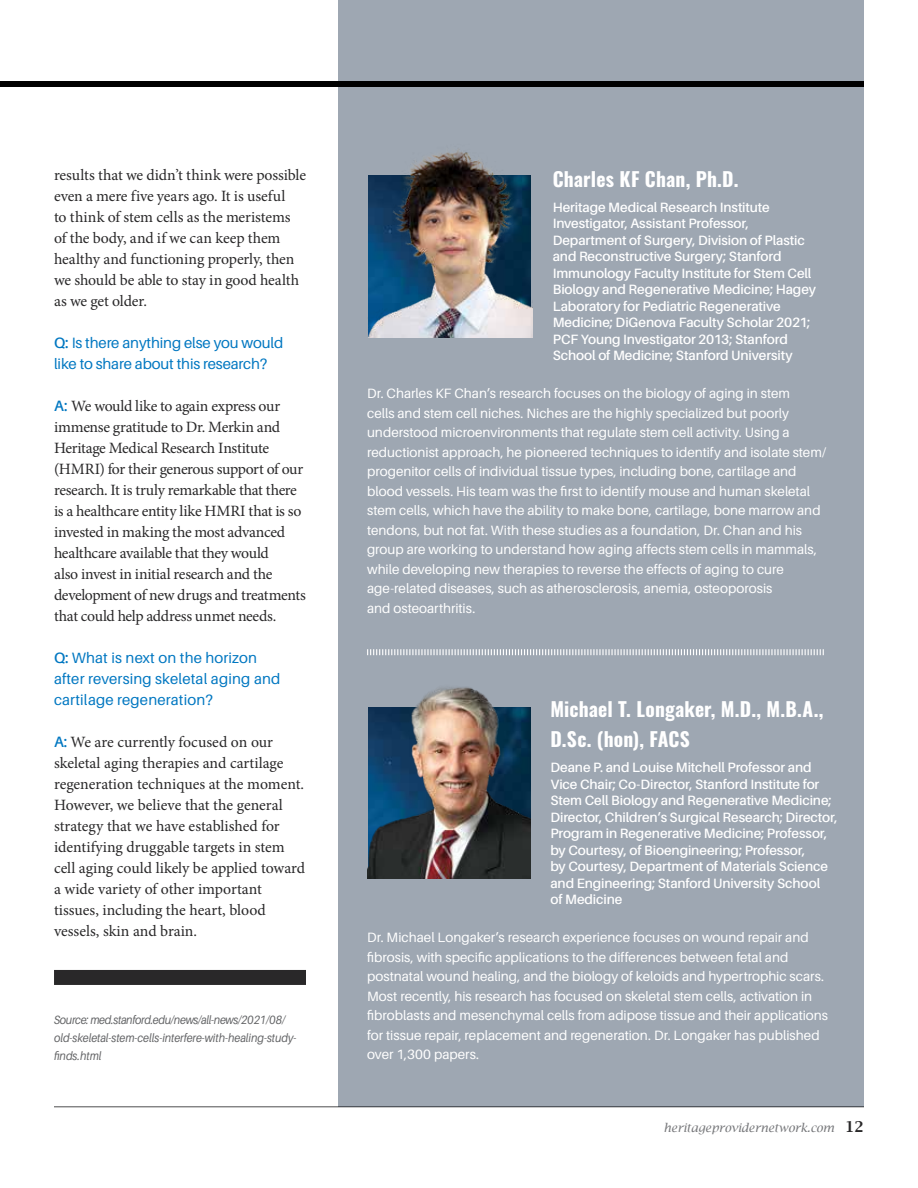
<style>
.page{position:relative;width:918px;height:1188px;background:#fff}
.page>*{position:absolute;margin:0;border:0;box-sizing:border-box;transform-origin:0 0}
.t1{font:19.5px/30px "Oswald";letter-spacing:.005em;color:#fff}
.t2{font:15.75px/21px "Minion Pro";letter-spacing:-.01em;color:#292829}
.t3{font:15px/21px "Aileron";letter-spacing:.01em;color:#0077c1}
.t4{font:15px/21px "Aileron";letter-spacing:-.01em;color:#0077c1}
.t5{font:13.5px/19.5px "Aileron";color:#fff}
.t6{font:600 13.5px/16.5px "Aileron";letter-spacing:-.005em;color:#fff}
.t7{font:italic 12px/18px "Aileron";color:#636466;scale:.9 1}
.t8{font:italic 12px "Lucida Bright";color:#77787b}
.s1{font-weight:600}
.s2{font-family:"Aileron";font-weight:600;font-size:15px;color:#0077c1}
.s3{font-weight:600;font-style:normal;font-size:15px;color:#292829}
</style>
<div class="page">
<hr style="left:54px;top:1107px;width:810px;height:1px;background:#4d4d4f">
<div style="left:339px;top:0;width:525px;height:1107px;background:#9ea7b2"></div>
<svg style="left:367px;top:649px;width:457px;height:6px"></svg>
<img style="left:368px;top:149px;width:164px;height:188px">
<img style="left:367px;top:687px;width:163px;height:192px">
<div style="left:54px;top:970px;width:252px;height:15px;background:#292829"></div>
<div style="left:0;top:81px;width:864px;height:5px;background:#000"></div>
<p class="t2" style="left:54px;top:165px;width:253px">results that we didn’t think were possible even a mere five years ago. It is useful<br>to think of stem cells as the meristems of the body, and if we can keep them healthy and functioning properly, then we should be able to stay in good health as we get older.</p>
<p class="t4" style="left:54px;top:332px;width:231px"><span class="s1">Q:</span> Is there anything else you would like to share about this research?</p>
<p class="t2" style="left:54px;top:396px;width:253px"><span class="s2">A:</span> We would like to again express our immense gratitude to Dr. Merkin and Heritage Medical Research Institute (HMRI) for their generous support of our research. It is truly remarkable that there is a healthcare entity like HMRI that is so invested in making the most advanced healthcare available that they would<br>also invest in initial research and the development of new drugs and treatments that could help address unmet needs.</p>
<p class="t3" style="left:54px;top:647px;width:228px"><span class="s1">Q:</span> What is next on the horizon after reversing skeletal aging and cartilage regeneration?</p>
<p class="t2" style="left:54px;top:732px;width:253px"><span class="s2">A:</span> We are currently focused on our skeletal aging therapies and cartilage regeneration techniques at the moment.<br>However, we believe that the general strategy that we have established for identifying druggable targets in stem cell aging could likely be applied toward a wide variety of other important tissues, including the heart, blood vessels, skin and brain.</p>
<p class="t7" style="left:54px;top:1011px;width:271px">Source: med.stanford.edu/news/all-news/2021/08/ old-skeletal-stem-cells-interfere-with-healing-study&shy;finds.html</p>
<h1 class="t1" style="left:553px;top:162px;width:187px">Charles KF Chan, Ph.D.</h1>
<p class="t6" style="left:553px;top:199px;width:265px">Heritage Medical Research Institute Investigator, Assistant Professor, Department of Surgery, Division of Plastic and Reconstructive Surgery; Stanford Immunology Faculty Institute for Stem Cell Biology and Regenerative Medicine; Hagey Laboratory for Pediatric Regenerative Medicine; DiGenova Faculty Scholar 2021; PCF Young Investigator 2013; Stanford School of Medicine; Stanford University</p>
<p class="t5" style="left:367px;top:384px;width:461px">Dr. Charles KF Chan’s research focuses on the biology of aging in stem<br>cells and stem cell niches. Niches are the highly specialized but poorly understood microenvironments that regulate stem cell activity. Using a reductionist approach, he pioneered techniques to identify and isolate stem/ progenitor cells of individual tissue types, including bone, cartilage and blood vessels. His team was the first to identify mouse and human skeletal stem cells, which have the ability to make bone, cartilage, bone marrow and tendons, but not fat. With these studies as a foundation, Dr. Chan and his group are working to understand how aging affects stem cells in mammals, while developing new therapies to reverse the effects of aging to cure age-related diseases, such as atherosclerosis, anemia, osteoporosis<br>and osteoarthritis.</p>
<h1 class="t1" style="left:550px;top:692px;width:275px">Michael T. Longaker, M.D., M.B.A.,<br>D.Sc. (hon), FACS</h1>
<p class="t6" style="left:550px;top:759px;width:289px">Deane P. and Louise Mitchell Professor and Vice Chair; Co-Director, Stanford Institute for Stem Cell Biology and Regenerative Medicine; Director, Children’s Surgical Research; Director, Program in Regenerative Medicine; Professor, by Courtesy, of Bioengineering; Professor,<br>by Courtesy, Department of Materials Science and Engineering; Stanford University School<br>of Medicine</p>
<p class="t5" style="left:367px;top:928px;width:463px">Dr. Michael Longaker’s research experience focuses on wound repair and fibrosis, with specific applications to the differences between fetal and postnatal wound healing, and the biology of keloids and hypertrophic scars.<br>Most recently, his research has focused on skeletal stem cells, activation in fibroblasts and mesenchymal cells from adipose tissue and their applications for tissue repair, replacement and regeneration. Dr. Longaker has published over 1,300 papers.</p>
<p class="t8" style="left:664px;top:1121px;width:202px">heritageprovidernetwork.com <span class="s3">12</span></p>
</div>
